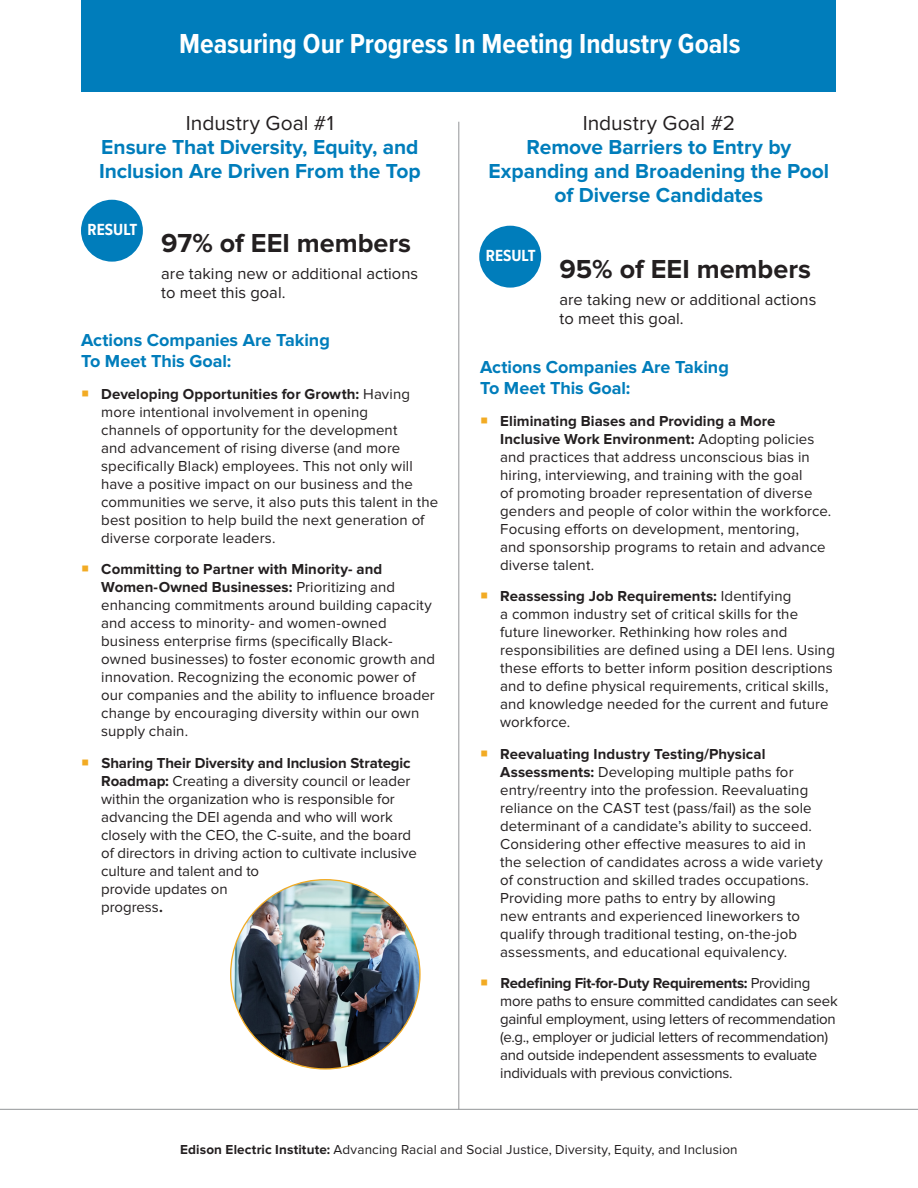
<style>
.page{position:relative;width:918px;height:1188px;background:#fff}
.page>*{position:absolute;margin:0;border:0;box-sizing:border-box;transform-origin:0 0}
.Callout{font:700 28.5px "Proxima Nova Cond";color:#fff}
.t1{font:700 27px "Proxima Nova";color:#231f20}
.Secondary_Subhead{font:700 21px/24px "Proxima Nova";letter-spacing:-.005em;color:#007dbb;text-align:center}
.Sub-Sub_Head__2{font:700 18px/21.6px "Proxima Nova";color:#007dbb}
.t2{font:700 16.65px "Proxima Nova Cond";color:#fff}
.t3{font:16.5px/19.8px "Proxima Nova";color:#231f20}
.t4{font:15px/18px "Proxima Nova";letter-spacing:.005em;color:#231f20}
.t5{font:15px/18px "Proxima Nova";letter-spacing:-.02em;color:#231f20}
.Box_Bullets{font:13.5px "Proxima Nova";letter-spacing:.01em;color:#231f20}
.s1{font-weight:400;color:#231f20}
.s2{color:#f2ab24}
.s3{font-weight:700}
</style>
<div class="page">
<hr style="left:459px;top:122px;width:1px;height:988px;background:#939598">
<hr style="left:0;top:1109px;width:918px;height:1px;background:#939598">
<div style="left:82px;top:0;width:754px;height:91px;background:#007dbb"></div>
<div style="left:81px;top:200px;width:62px;height:62px;background:#007dbb;border-radius:50%"></div>
<div style="left:479px;top:226px;width:62px;height:62px;background:#007dbb;border-radius:50%"></div>
<img style="left:231px;top:880px;width:189px;height:189px;border-radius:95px">
<p class="Callout" style="left:179px;top:23px;width:563px">Measuring Our Progress In Meeting Industry Goals</p>
<p class="Secondary_Subhead" style="left:99px;top:111px;width:323px"><span class="s1">Industry Goal #1<br></span>Ensure That Diversity, Equity, and<br>Inclusion Are Driven From the Top</p>
<p class="t2" style="left:88px;top:217px;width:51px">RESULT</p>
<p class="t1" style="left:161px;top:227px;width:251px">97% of EEI members</p>
<p class="t3" style="left:161px;top:263px;width:258px">are taking new or additional actions to meet this goal.</p>
<p class="Sub-Sub_Head__2" style="left:81px;top:329px;width:250px">Actions Companies Are Taking<br>To Meet This Goal:</p>
<p class="t4" style="left:101px;top:385px;width:339px;text-indent:-20px"><span class="s2">○</span> <span class="s3">Developing Opportunities for Growth:</span> Having more intentional involvement in opening<br>channels of opportunity for the development<br>and advancement of rising diverse (and more specifically Black) employees. This not only will have a positive impact on our business and the communities we serve, it also puts this talent in the best position to help build the next generation of diverse corporate leaders.</p>
<p class="t4" style="left:101px;top:561px;width:336px;text-indent:-20px"><span class="s2">○</span> <span class="s3">Committing to Partner with Minority- and Women-Owned Businesses:</span> Prioritizing and enhancing commitments around building capacity and access to minority- and women-owned business enterprise firms (specifically Black&shy;owned businesses) to foster economic growth and innovation. Recognizing the economic power of our companies and the ability to influence broader change by encouraging diversity within our own supply chain.</p>
<p class="t4" style="left:101px;top:754px;width:317px;text-indent:-20px"><span class="s2">○</span> <span class="s3">Sharing Their Diversity and Inclusion Strategic Roadmap:</span> Creating a diversity council or leader within the organization who is responsible for advancing the DEI agenda and who will work closely with the CEO, the C-suite, and the board of directors in driving action to cultivate inclusive culture and talent and to<br>provide updates on<br>progress<span class="s3">.</span></p>
<p class="Secondary_Subhead" style="left:489px;top:111px;width:342px"><span class="s1">Industry Goal #2<br></span>Remove Barriers to Entry by<br>Expanding and Broadening the Pool of Diverse Candidates</p>
<p class="t2" style="left:486px;top:243px;width:51px">RESULT</p>
<p class="t1" style="left:560px;top:253px;width:253px">95% of EEI members</p>
<p class="t3" style="left:560px;top:289px;width:258px">are taking new or additional actions to meet this goal.</p>
<p class="Sub-Sub_Head__2" style="left:480px;top:356px;width:250px">Actions Companies Are Taking<br>To Meet This Goal:</p>
<p class="t4" style="left:500px;top:412px;width:333px;text-indent:-20px"><span class="s2">○</span> <span class="s3">Eliminating Biases and Providing a More Inclusive Work Environment:</span> Adopting policies and practices that address unconscious bias in hiring, interviewing, and training with the goal<br>of promoting broader representation of diverse genders and people of color within the workforce.<br>Focusing efforts on development, mentoring,<br>and sponsorship programs to retain and advance diverse talent.</p>
<p class="t4" style="left:500px;top:588px;width:336px;text-indent:-20px"><span class="s2">○</span> <span class="s3">Reassessing Job Requirements:</span> Identifying<br>a common industry set of critical skills for the future lineworker. Rethinking how roles and responsibilities are defined using a DEI lens. Using these efforts to better inform position descriptions and to define physical requirements, critical skills, and knowledge needed for the current and future workforce.</p>
<p class="t4" style="left:500px;top:745px;width:324px;text-indent:-20px"><span class="s2">○</span> <span class="s3">Reevaluating Industry Testing/Physical Assessments:</span> Developing multiple paths for entry/reentry into the profession. Reevaluating reliance on the CAST test (pass/fail) as the sole determinant of a candidate’s ability to succeed.<br>Considering other effective measures to aid in the selection of candidates across a wide variety of construction and skilled trades occupations.<br>Providing more paths to entry by allowing<br>new entrants and experienced lineworkers to qualify through traditional testing, on-the-job assessments, and educational equivalency.</p>
<p class="t5" style="left:500px;top:975px;width:339px;text-indent:-20px"><span class="s2">○</span> <span class="s3">Redefining Fit-for-Duty Requirements:</span> Providing more paths to ensure committed candidates can seek gainful employment, using letters of recommendation (e.g., employer or judicial letters of recommendation) and outside independent assessments to evaluate individuals with previous convictions.</p>
<p class="Box_Bullets" style="left:180px;top:1142px;width:559px"><span class="s3">Edison Electric Institute:</span> Advancing Racial and Social Justice, Diversity, Equity, and Inclusion</p>
</div>
